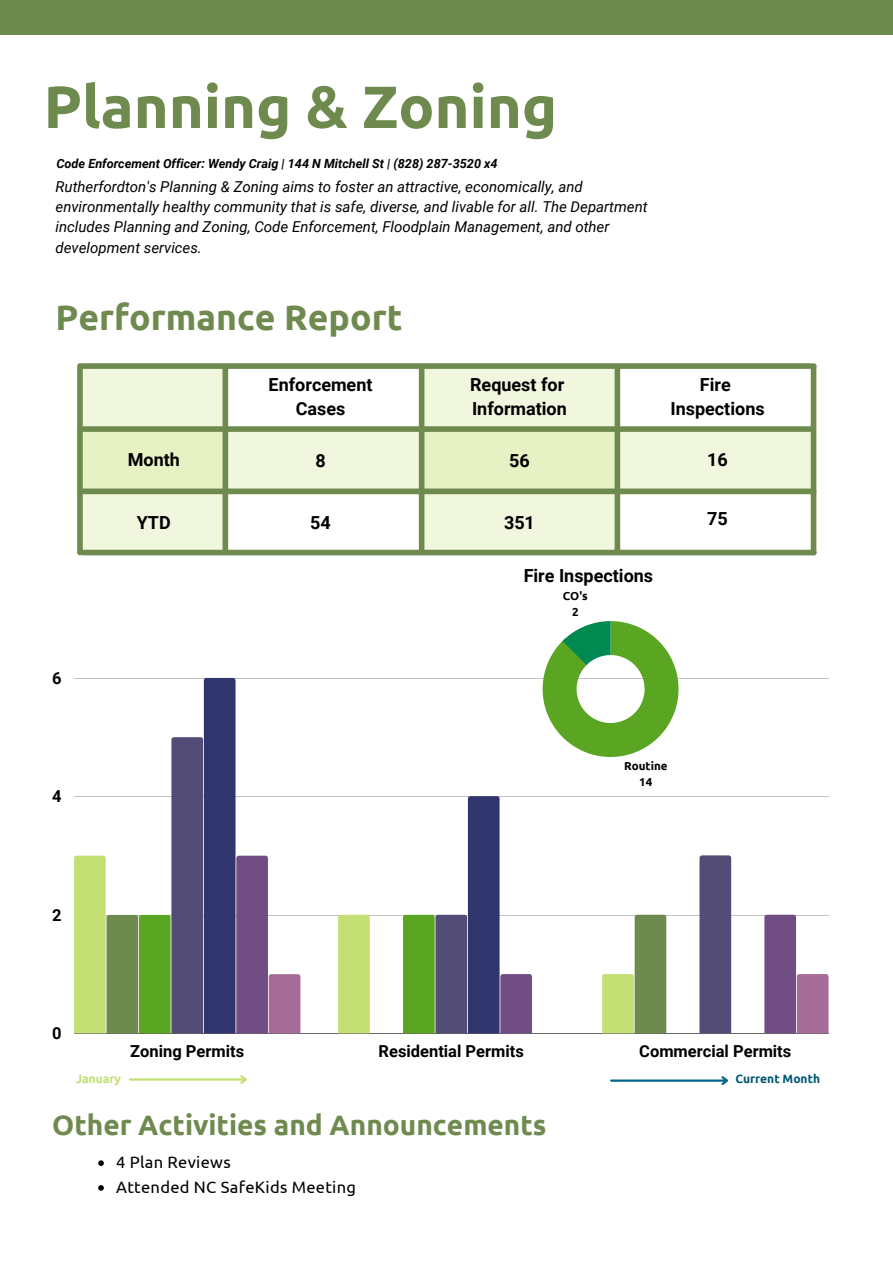
<style>
.page{position:relative;width:893px;height:1264px;background:#fff}
.page>*{position:absolute;margin:0;border:0;box-sizing:border-box;transform-origin:0 0}
.t1{font:700 59.55px "Ubuntu";color:#6f8a4f}
.t2{font:700 35.55px "Ubuntu";color:#6f8a4f}
.t3{font:700 28.05px "Ubuntu";color:#6f8a4f}
.t4{font:700 18px/24.8px "Roboto";color:#000;text-align:center}
.t5{font:700 16.5px "Roboto";color:#000}
.t6{font:16.5px/24.8px "Ubuntu";letter-spacing:.015em;color:#000}
.t7{font:italic 15px/20.2px "Roboto";color:#000}
.t8{font:italic 700 12.6px "Roboto";color:#000}
.t9{font:700 12px "Ubuntu";color:#015776}
.t10{font:700 12px "Ubuntu";color:#c4df73}
.t11{font:700 11.55px/15.9px "Ubuntu";color:#000;text-align:center}
</style>
<div class="page">
<div style="left:0;top:0;width:892px;height:35px;background:#6f8a4f"></div>
<svg style="left:98px;top:1160px;width:6px;height:5px"></svg>
<svg style="left:98px;top:1185px;width:6px;height:5px"></svg>
<hr style="left:74px;top:678px;width:754px;height:1px;background:#000">
<hr style="left:74px;top:796px;width:754px;height:1px;background:#000">
<hr style="left:74px;top:914px;width:754px;height:1px;background:#000">
<hr style="left:74px;top:1033px;width:754px;height:1px;background:#000">
<svg style="left:338px;top:914px;width:32px;height:119px;background:#c4df75"></svg>
<svg style="left:602px;top:914px;width:64px;height:119px"></svg>
<div style="left:699px;top:855px;width:32px;height:178px;background:#524c76"></div>
<svg style="left:403px;top:796px;width:129px;height:237px"></svg>
<svg style="left:74px;top:678px;width:226px;height:355px"></svg>
<svg style="left:764px;top:914px;width:64px;height:119px"></svg>
<hr style="left:130px;top:1078px;width:115px;height:2px;background:#c4df73">
<svg style="left:238px;top:1075px;width:9px;height:9px"></svg>
<hr style="left:611px;top:1079px;width:115px;height:2px;background:#056689">
<svg style="left:719px;top:1076px;width:9px;height:9px"></svg>
<div style="left:421px;top:364px;width:196px;height:188px;background:#f1f7de"></div>
<div style="left:81px;top:367px;width:144px;height:185px;background:#f1f7de"></div>
<svg style="left:76px;top:429px;width:734px;height:65px;background:#ebf4d1"></svg>
<div style="left:83px;top:363px;width:730px;height:6px;background:#6f8a4f"></div>
<div style="left:83px;top:426px;width:727px;height:6px;background:#6f8a4f"></div>
<div style="left:84px;top:488px;width:729px;height:6px;background:#6f8a4f"></div>
<div style="left:83px;top:549px;width:730px;height:6px;background:#6f8a4f"></div>
<div style="left:810px;top:367px;width:6px;height:185px;background:#6f8a4f"></div>
<div style="left:614px;top:369px;width:6px;height:180px;background:#6f8a4f"></div>
<div style="left:222px;top:366px;width:6px;height:186px;background:#6f8a4f"></div>
<div style="left:77px;top:366px;width:6px;height:186px;background:#6f8a4f"></div>
<div style="left:419px;top:369px;width:5px;height:180px;background:#6f8a4f"></div>
<svg style="left:542px;top:621px;width:136px;height:136px"></svg>
<h1 class="t1" style="left:44px;top:72px;width:515px">Planning &amp; Zoning</h1>
<p class="t8" style="left:56px;top:156px;width:442px">Code Enforcement Officer: Wendy Craig | 144 N Mitchell St | (828) 287-3520 x4</p>
<p class="t7" style="left:56px;top:176px;width:593px">Rutherfordton's Planning &amp; Zoning aims to foster an attractive, economically, and environmentally healthy community that is safe, diverse, and livable for all. The Department includes Planning and Zoning, Code Enforcement, Floodplain Management, and other development services.</p>
<h2 class="t2" style="left:56px;top:297px;width:348px">Performance Report</h2>
<p class="t5" style="left:52px;top:668px;width:11px">6</p>
<p class="t5" style="left:52px;top:787px;width:11px">4</p>
<p class="t5" style="left:52px;top:905px;width:11px">2</p>
<p class="t4" style="left:128px;top:448px;width:54px">Month</p>
<p class="t4" style="left:137px;top:510px;width:35px">YTD</p>
<p class="t4" style="left:268px;top:372px;width:105px">Enforcement<br>Cases</p>
<p class="t4" style="left:470px;top:372px;width:98px;text-align:left">Request for<br>Information</p>
<p class="t4" style="left:670px;top:372px;width:96px">Fire<br>Inspections</p>
<p class="t4" style="left:315px;top:448px;width:12px">8</p>
<p class="t4" style="left:707px;top:448px;width:22px">16</p>
<p class="t4" style="left:509px;top:448px;width:22px">56</p>
<p class="t4" style="left:310px;top:510px;width:22px">54</p>
<p class="t4" style="left:504px;top:510px;width:32px">351</p>
<p class="t4" style="left:523px;top:563px;width:131px">Fire Inspections</p>
<p class="t11" style="left:562px;top:587px;width:27px">CO's<br>2</p>
<p class="t4" style="left:707px;top:506px;width:22px">75</p>
<p class="t11" style="left:624px;top:758px;width:45px">Routine<br>14</p>
<p class="t5" style="left:52px;top:1023px;width:11px">0</p>
<p class="t5" style="left:130px;top:1042px;width:115px">Zoning Permits</p>
<p class="t5" style="left:378px;top:1042px;width:147px">Residential Permits</p>
<p class="t5" style="left:639px;top:1042px;width:154px">Commercial Permits</p>
<p class="t10" style="left:76px;top:1072px;width:47px">January</p>
<p class="t9" style="left:735px;top:1072px;width:86px">Current Month</p>
<h3 class="t3" style="left:52px;top:1108px;width:495px">Other Activities and Announcements</h3>
<p class="t6" style="left:116px;top:1149px;width:241px">4 Plan Reviews<br>Attended NC SafeKids Meeting</p>
</div>
